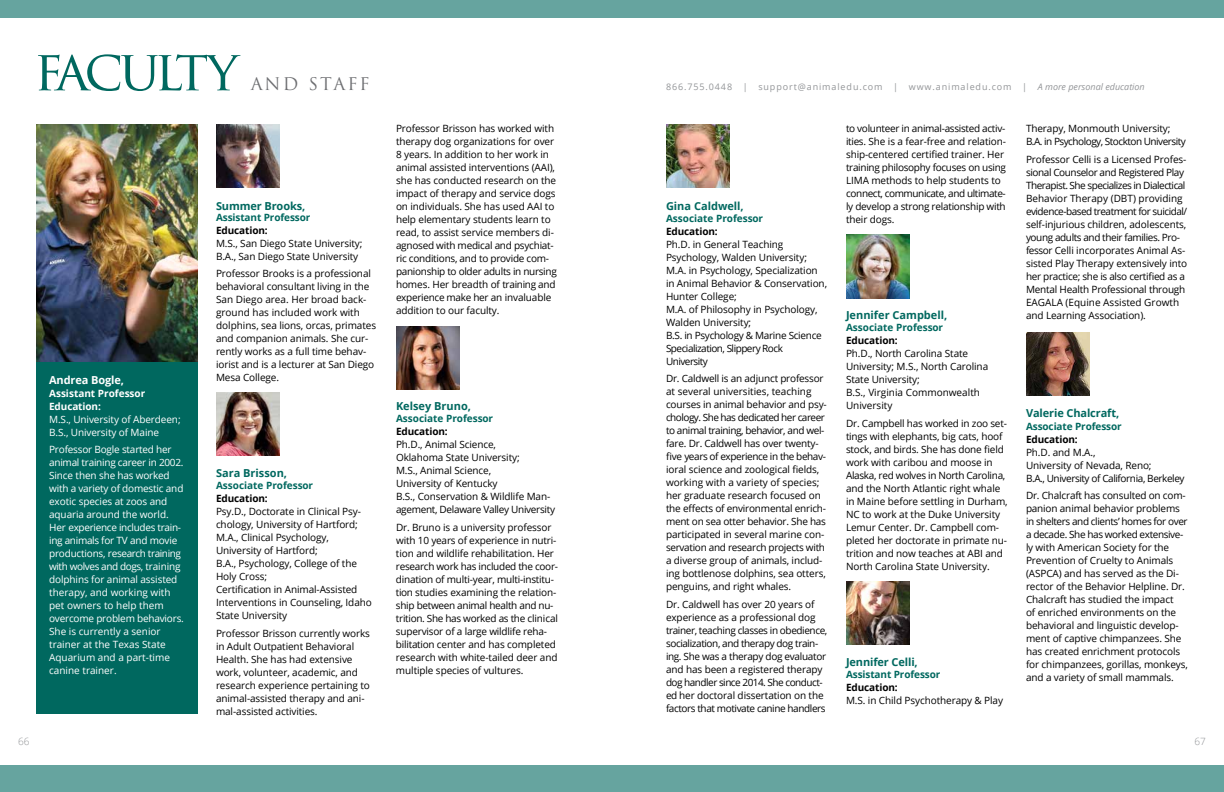
<style>
.page{position:relative;width:1224px;height:792px;background:#fff}
.page>*{position:absolute;margin:0;border:0;box-sizing:border-box;transform-origin:0 0}
.t1{font:55px "Trajan Pro 3";letter-spacing:-.095em;color:#00685f}
.t2{font:17px "Trajan Pro 3";letter-spacing:.12em;color:#6d6e71}
.t3{font:700 11px "Open Sans";color:#00685f}
.t4{font:700 11px "Open Sans";letter-spacing:-.01em;color:#fff}
.t5{font:10px/13px "Open Sans";letter-spacing:-.01em;color:#000}
.t6{font:10px/13px "Open Sans";letter-spacing:-.01em;color:#fff}
.t7{font:10px/13px "Open Sans";letter-spacing:-.04em;color:#000}
.t8{font:700 10px "Open Sans";letter-spacing:-.01em;color:#00685f}
.t9{font:700 10px "Open Sans";letter-spacing:-.01em;color:#000}
.t10{font:10px/13px "Open Sans";letter-spacing:-.05em;color:#000}
.t11{font:700 10px/13px "Open Sans";color:#fff}
.t12{font:300 10px "Open Sans";color:#939598}
.t13{font:9px "Open Sans";letter-spacing:.1em;color:#939598}
.s1{font-style:italic}
</style>
<div class="page">
<div style="left:0;top:765px;width:1224px;height:27px;background:#66a49f"></div>
<div style="left:0;top:0;width:1224px;height:18px;background:#66a49f"></div>
<img style="left:216px;top:393px;width:63px;height:63px">
<img style="left:846px;top:581px;width:63px;height:64px">
<img style="left:216px;top:125px;width:63px;height:63px">
<img style="left:846px;top:235px;width:63px;height:64px">
<img style="left:396px;top:326px;width:63px;height:63px">
<img style="left:666px;top:125px;width:63px;height:63px">
<div style="left:36px;top:361px;width:162px;height:353px;background:#00685f"></div>
<img style="left:36px;top:125px;width:162px;height:236px">
<img style="left:1026px;top:332px;width:63px;height:63px">
<h1 class="t1" style="left:34px;top:33px;width:206px">faculty</h1>
<h2 class="t2" style="left:251px;top:72px;width:120px">AND STAFF</h2>
<p class="t4" style="left:49px;top:372px;width:76px">Andrea Bogle,</p>
<p class="t11" style="left:49px;top:386px;width:98px">Assistant Professor<br>Education:</p>
<p class="t6" style="left:49px;top:412px;width:133px">M.S., University of Aberdeen;<br>B.S., University of Maine</p>
<p class="t6" style="left:49px;top:443px;width:136px">Professor Bogle started her animal training career in 2002.<br>Since then she has worked with a variety of domestic and exotic species at zoos and aquaria around the world.<br>Her experience includes train&shy;ing animals for TV and movie productions, research training with wolves and dogs, training dolphins for animal assisted therapy, and working with pet owners to help them overcome problem behaviors.<br>She is currently a senior trainer at the Texas State<br>Aquarium and a part-time canine trainer.</p>
<p class="t3" style="left:216px;top:198px;width:91px">Summer Brooks,</p>
<p class="t8" style="left:216px;top:210px;width:96px">Assistant Professor</p>
<p class="t9" style="left:216px;top:223px;width:53px">Education:</p>
<p class="t5" style="left:216px;top:236px;width:148px">M.S., San Diego State University;<br>B.A., San Diego State University</p>
<p class="t5" style="left:216px;top:267px;width:162px">Professor Brooks is a professional behavioral consultant living in the<br>San Diego area. Her broad back&shy;ground has included work with dolphins, sea lions, orcas, primates and companion animals. She cur&shy;rently works as a full time behav&shy;iorist and is a lecturer at San Diego<br>Mesa College.</p>
<p class="t3" style="left:216px;top:466px;width:73px">Sara Brisson,</p>
<p class="t8" style="left:216px;top:479px;width:99px">Associate Professor</p>
<p class="t9" style="left:216px;top:492px;width:53px">Education:</p>
<p class="t5" style="left:216px;top:505px;width:157px">Psy.D., Doctorate in Clinical Psy&shy;chology, University of Hartford;<br>M.A., Clinical Psychology,<br>University of Hartford;<br>B.A., Psychology, College of the<br>Holy Cross;<br>Certification in Animal-Assisted<br>Interventions in Counseling, Idaho<br>State University</p>
<p class="t5" style="left:216px;top:626px;width:156px">Professor Brisson currently works in Adult Outpatient Behavioral<br>Health. She has had extensive work, volunteer, academic, and research experience pertaining to animal-assisted therapy and ani&shy;mal-assisted activities.</p>
<p class="t5" style="left:396px;top:122px;width:162px">Professor Brisson has worked with therapy dog organizations for over 8 years. In addition to her work in animal assisted interventions (AAI), she has conducted research on the impact of therapy and service dogs on individuals. She has used AAI to help elementary students learn to read, to assist service members di&shy;agnosed with medical and psychiat&shy;ric conditions, and to provide com&shy;panionship to older adults in nursing homes. Her breadth of training and experience make her an invaluable addition to our faculty.</p>
<p class="t3" style="left:396px;top:399px;width:77px">Kelsey Bruno,</p>
<p class="t8" style="left:396px;top:412px;width:99px">Associate Professor</p>
<p class="t9" style="left:396px;top:425px;width:53px">Education:</p>
<p class="t5" style="left:396px;top:438px;width:161px">Ph.D., Animal Science,<br>Oklahoma State University;<br>M.S., Animal Science,<br>University of Kentucky<br>B.S., Conservation &amp; Wildlife Man&shy;agement, Delaware Valley University</p>
<p class="t5" style="left:396px;top:520px;width:164px">Dr. Bruno is a university professor with 10 years of experience in nutri&shy;tion and wildlife rehabilitation. Her research work has included the coor&shy;dination of multi-year, multi-institu&shy;tion studies examining the relation&shy;ship between animal health and nu&shy;trition. She has worked as the clinical supervisor of a large wildlife reha&shy;bilitation center and has completed research with white-tailed deer and multiple species of vultures.</p>
<p class="t13" style="left:666px;top:80px;width:480px">866.755.0448 | support@animaledu.com | www.animaledu.com | <span class="s1">A more personal education</span></p>
<p class="t3" style="left:666px;top:198px;width:79px">Gina Caldwell,</p>
<p class="t8" style="left:666px;top:211px;width:99px">Associate Professor</p>
<p class="t9" style="left:666px;top:224px;width:53px">Education:</p>
<p class="t5" style="left:666px;top:237px;width:163px">Ph.D. in General Teaching<br>Psychology, Walden University;<br>M.A. in Psychology, Specialization in Animal Behavior &amp; Conservation,<br>Hunter College;<br>M.A. of Philosophy in Psychology,<br>Walden University;<br>B.S. in Psychology &amp; Marine Science<br>Specialization, Slippery Rock<br>University</p>
<p class="t5" style="left:666px;top:372px;width:162px">Dr. Caldwell is an adjunct professor at several universities, teaching courses in animal behavior and psy&shy;chology. She has dedicated her career to animal training, behavior, and wel&shy;fare. Dr. Caldwell has over twenty&shy;five years of experience in the behav&shy;ioral science and zoological fields, working with a variety of species; her graduate research focused on the effects of environmental enrich&shy;ment on sea otter behavior. She has participated in several marine con&shy;servation and research projects with a diverse group of animals, includ&shy;ing bottlenose dolphins, sea otters, penguins, and right whales.</p>
<p class="t7" style="left:666px;top:597px;width:163px">Dr. Caldwell has over 20 years of experience as a professional dog trainer, teaching classes in obedience, socialization, and therapy dog train&shy;ing. She was a therapy dog evaluator and has been a registered therapy dog handler since 2014. She conduct&shy;ed her doctoral dissertation on the factors that motivate canine handlers</p>
<p class="t5" style="left:846px;top:122px;width:162px">to volunteer in animal-assisted activ&shy;ities. She is a fear-free and relation&shy;ship-centered certified trainer. Her training philosophy focuses on using LIMA methods to help students to connect, communicate, and ultimate&shy;ly develop a strong relationship with their dogs.</p>
<p class="t3" style="left:846px;top:308px;width:103px">Jennifer Campbell,</p>
<p class="t8" style="left:846px;top:321px;width:99px">Associate Professor</p>
<p class="t9" style="left:846px;top:334px;width:53px">Education:</p>
<p class="t5" style="left:846px;top:347px;width:144px">Ph.D., North Carolina State<br>University; M.S., North Carolina<br>State University;<br>B.S., Virginia Commonwealth<br>University</p>
<p class="t5" style="left:846px;top:416px;width:163px">Dr. Campbell has worked in zoo set&shy;tings with elephants, big cats, hoof stock, and birds. She has done field work with caribou and moose in Alaska, red wolves in North Carolina, and the North Atlantic right whale in Maine before settling in Durham, NC to work at the Duke University Lemur Center. Dr. Campbell com&shy;pleted her doctorate in primate nu&shy;trition and now teaches at ABI and North Carolina State University.</p>
<p class="t3" style="left:846px;top:654px;width:73px">Jennifer Celli,</p>
<p class="t8" style="left:846px;top:667px;width:96px">Assistant Professor</p>
<p class="t9" style="left:846px;top:680px;width:53px">Education:</p>
<p class="t5" style="left:846px;top:693px;width:159px">M.S. in Child Psychotherapy &amp; Play</p>
<p class="t10" style="left:1026px;top:122px;width:161px">Therapy, Monmouth University;<br>B.A. in Psychology, Stockton University</p>
<p class="t5" style="left:1026px;top:152px;width:163px">Professor Celli is a Licensed Profes&shy;sional Counselor and Registered Play Therapist. She specializes in Dialectical Behavior Therapy (DBT) providing evidence-based treatment for suicidal/ self-injurious children, adolescents, young adults and their families. Pro&shy;fessor Celli incorporates Animal As&shy;sisted Play Therapy extensively into her practice; she is also certified as a Mental Health Professional through EAGALA (Equine Assisted Growth and Learning Association).</p>
<p class="t3" style="left:1026px;top:405px;width:95px">Valerie Chalcraft,</p>
<p class="t8" style="left:1026px;top:419px;width:97px">Associate Professor</p>
<p class="t9" style="left:1026px;top:432px;width:53px">Education:</p>
<p class="t7" style="left:1026px;top:445px;width:160px">Ph.D. and M.A.,<br>University of Nevada, Reno;<br>B.A., University of California, Berkeley</p>
<p class="t5" style="left:1026px;top:489px;width:164px">Dr. Chalcraft has consulted on com&shy;panion animal behavior problems in shelters and clients’ homes for over a decade. She has worked extensive&shy;ly with American Society for the Prevention of Cruelty to Animals (ASPCA) and has served as the Di&shy;rector of the Behavior Helpline. Dr.<br>Chalcraft has studied the impact<br>of enriched environments on the behavioral and linguistic develop&shy;ment of captive chimpanzees. She has created enrichment protocols for chimpanzees, gorillas, monkeys, and a variety of small mammals.</p>
<p class="t12" style="left:18px;top:735px;width:13px">66</p>
<p class="t12" style="left:1195px;top:735px;width:13px">67</p>
</div>
